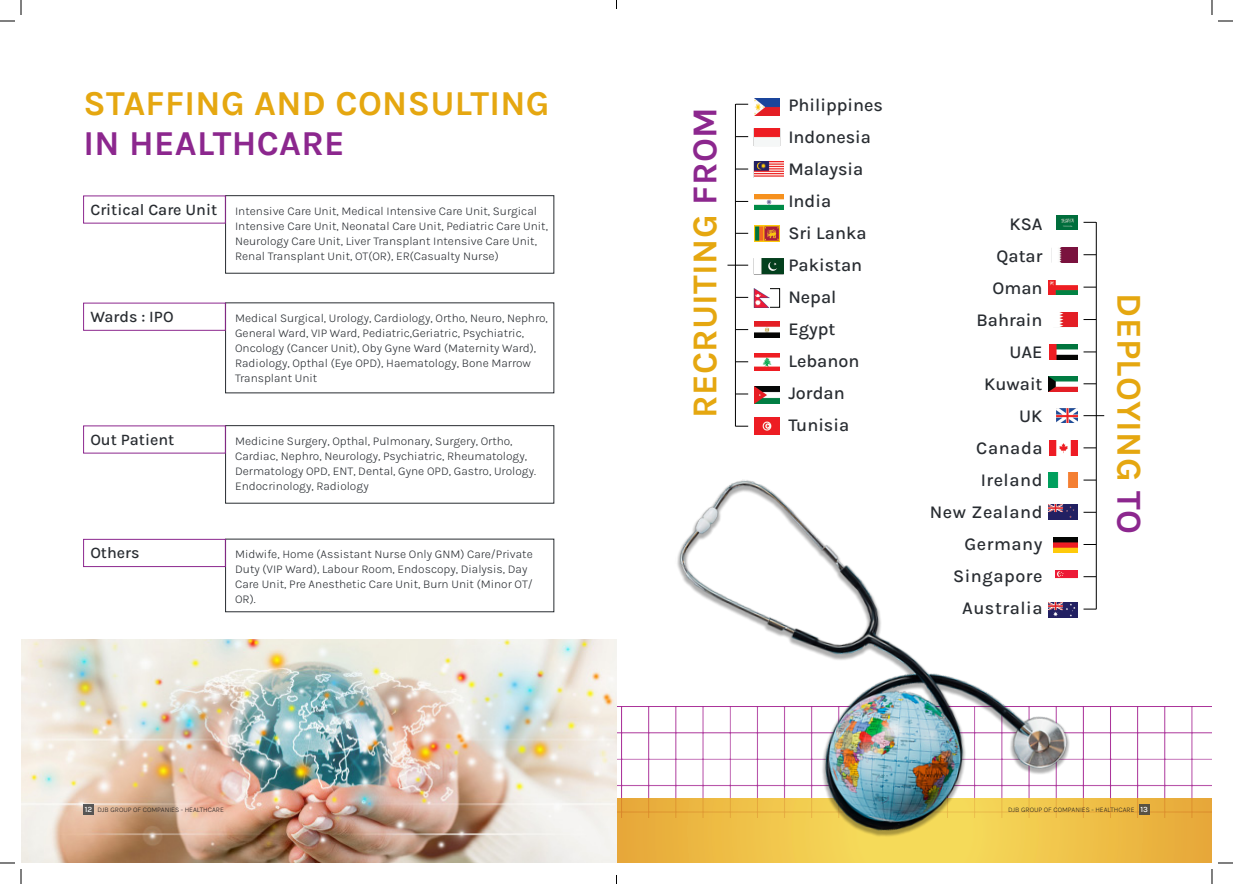
<style>
.page{position:relative;width:1233px;height:884px;background:#fff}
.page>*{position:absolute;margin:0;border:0;box-sizing:border-box;transform-origin:0 0}
.Paragraph_Title_1{font:700 35px/40px "Karla";letter-spacing:.01em;color:#e5a710}
.Paragraph_Subtitle_Black_Regular{font:500 18px "Karla";color:#282c31}
.Paragraph_Subtitle_Black_Regular-2{font:500 18px "Karla";letter-spacing:.03em;color:#282c31}
.Paragraph_Subtitle_Black_Regular-3{font:500 16px "Karla";color:#282c31}
.Paragraph_Subtitle_Black_Regular-4{font:300 12px/15px "Karla";color:#282c31}
.t1{font:500 8px "Karla";color:#fff}
.t2{font:300 7px "Karla";color:#231f20}
.s1{color:#8c278e}
</style>
<div class="page">
<div style="left:225px;top:195px;width:329px;height:78px;border:1px solid #282c31"></div>
<div style="left:225px;top:425px;width:329px;height:78px;border:1px solid #282c31"></div>
<div style="left:225px;top:539px;width:329px;height:73px;border:1px solid #282c31"></div>
<img style="left:617px;top:707px;width:595px;height:91px">
<hr style="left:735px;top:104px;width:1px;height:322px;background:#000">
<svg style="left:736px;top:104px;width:12px;height:1px"></svg>
<svg style="left:736px;top:136px;width:12px;height:1px"></svg>
<svg style="left:735px;top:169px;width:13px;height:1px"></svg>
<svg style="left:736px;top:201px;width:12px;height:1px"></svg>
<svg style="left:736px;top:233px;width:12px;height:1px"></svg>
<svg style="left:727px;top:265px;width:21px;height:1px"></svg>
<svg style="left:736px;top:297px;width:12px;height:1px"></svg>
<svg style="left:736px;top:329px;width:12px;height:1px"></svg>
<svg style="left:736px;top:361px;width:12px;height:1px"></svg>
<svg style="left:735px;top:394px;width:13px;height:1px"></svg>
<svg style="left:735px;top:426px;width:13px;height:1px"></svg>
<hr style="left:1096px;top:222px;width:1px;height:387px;background:#000">
<svg style="left:1083px;top:222px;width:13px;height:1px"></svg>
<svg style="left:1083px;top:287px;width:13px;height:1px"></svg>
<svg style="left:1083px;top:352px;width:13px;height:1px"></svg>
<svg style="left:1083px;top:384px;width:13px;height:1px"></svg>
<svg style="left:1083px;top:415px;width:21px;height:1px"></svg>
<svg style="left:1083px;top:448px;width:13px;height:1px"></svg>
<img style="left:1056px;top:215px;width:22px;height:15px">
<svg style="left:1077px;top:248px;width:19px;height:15px"></svg>
<img style="left:1059px;top:248px;width:18px;height:15px">
<img style="left:1049px;top:280px;width:29px;height:15px">
<svg style="left:1077px;top:312px;width:19px;height:15px"></svg>
<img style="left:1059px;top:312px;width:18px;height:15px">
<img style="left:1049px;top:345px;width:29px;height:15px">
<img style="left:1049px;top:377px;width:29px;height:14px">
<img style="left:1056px;top:408px;width:22px;height:15px">
<img style="left:1049px;top:440px;width:29px;height:15px">
<img style="left:1048px;top:473px;width:30px;height:2px">
<svg style="left:1086px;top:570px;width:10px;height:15px"></svg>
<svg style="left:761px;top:258px;width:22px;height:1px"></svg>
<img style="left:754px;top:98px;width:25px;height:17px">
<img style="left:754px;top:129px;width:25px;height:9px">
<img style="left:754px;top:162px;width:29px;height:15px">
<img style="left:754px;top:195px;width:29px;height:15px">
<img style="left:754px;top:225px;width:25px;height:17px">
<img style="left:761px;top:259px;width:22px;height:15px">
<img style="left:754px;top:321px;width:25px;height:17px">
<img style="left:754px;top:354px;width:25px;height:17px">
<img style="left:754px;top:386px;width:25px;height:17px">
<img style="left:754px;top:418px;width:25px;height:16px">
<img style="left:754px;top:289px;width:15px;height:18px">
<svg style="left:617px;top:798px;width:595px;height:65px;background:#ecb943"></svg>
<img style="left:656px;top:475px;width:430px;height:376px">
<div style="left:83px;top:303px;width:143px;height:28px;border:1px solid #8c278e"></div>
<div style="left:83px;top:539px;width:143px;height:28px;border:1px solid #8c278e"></div>
<img style="left:21px;top:639px;width:596px;height:224px">
<div style="left:1139px;top:805px;width:10px;height:10px;background:#575243"></div>
<div style="left:83px;top:805px;width:11px;height:10px;background:#575554"></div>
<svg style="left:1218px;top:20px;width:15px;height:2px"></svg>
<svg style="left:1218px;top:862px;width:15px;height:2px"></svg>
<svg style="left:0;top:0;width:22px;height:22px"></svg>
<svg style="left:0;top:862px;width:22px;height:22px"></svg>
<svg style="left:1211px;top:0;width:1px;height:15px"></svg>
<svg style="left:1211px;top:869px;width:1px;height:15px"></svg>
<p class="Paragraph_Title_1" style="left:83px;top:82px;width:468px">STAFFING AND CONSULTING<br><span class="s1">IN HEALTHCARE</span></p>
<p class="Paragraph_Subtitle_Black_Regular-3" style="left:90px;top:199px;width:128px">Critical Care Unit</p>
<p class="Paragraph_Subtitle_Black_Regular-4" style="left:235px;top:203px;width:314px">Intensive Care Unit, Medical Intensive Care Unit, Surgical Intensive Care Unit, Neonatal Care Unit, Pediatric Care Unit, Neurology Care Unit, Liver Transplant Intensive Care Unit, Renal Transplant Unit, OT(OR), ER(Casualty Nurse)</p>
<p class="Paragraph_Subtitle_Black_Regular-3" style="left:90px;top:306px;width:85px">Wards : IPO</p>
<p class="Paragraph_Subtitle_Black_Regular-4" style="left:235px;top:310px;width:314px">Medical Surgical, Urology, Cardiology, Ortho, Neuro, Nephro, General Ward, VIP Ward, Pediatric,Geriatric, Psychiatric, Oncology (Cancer Unit), Oby Gyne Ward (Maternity Ward), Radiology, Opthal (Eye OPD), Haematology, Bone Marrow Transplant Unit</p>
<p class="Paragraph_Subtitle_Black_Regular-3" style="left:90px;top:429px;width:85px">Out Patient</p>
<p class="Paragraph_Subtitle_Black_Regular-4" style="left:235px;top:433px;width:302px">Medicine Surgery, Opthal, Pulmonary, Surgery, Ortho, Cardiac, Nephro, Neurology, Psychiatric, Rheumatology, Dermatology OPD, ENT, Dental, Gyne OPD, Gastro, Urology.<br>Endocrinology, Radiology</p>
<p class="Paragraph_Subtitle_Black_Regular-3" style="left:90px;top:543px;width:51px">Others</p>
<p class="Paragraph_Subtitle_Black_Regular-4" style="left:235px;top:546px;width:299px">Midwife, Home (Assistant Nurse Only GNM) Care/Private Duty (VIP Ward), Labour Room, Endoscopy, Dialysis, Day Care Unit, Pre Anesthetic Care Unit, Burn Unit (Minor OT/ OR).</p>
<p class="Paragraph_Title_1" style="left:683px;top:418px;width:312px;rotate:-90deg">RECRUITING <span class="s1">FROM</span></p>
<p class="Paragraph_Subtitle_Black_Regular" style="left:788px;top:93px;width:96px">Philippines</p>
<p class="Paragraph_Subtitle_Black_Regular" style="left:788px;top:125px;width:84px">Indonesia</p>
<p class="Paragraph_Subtitle_Black_Regular" style="left:788px;top:157px;width:76px">Malaysia</p>
<p class="Paragraph_Subtitle_Black_Regular" style="left:788px;top:189px;width:44px">India</p>
<p class="Paragraph_Subtitle_Black_Regular" style="left:788px;top:221px;width:80px">Sri Lanka</p>
<p class="Paragraph_Subtitle_Black_Regular" style="left:788px;top:253px;width:75px">Pakistan</p>
<p class="Paragraph_Subtitle_Black_Regular" style="left:788px;top:285px;width:50px">Nepal</p>
<p class="Paragraph_Subtitle_Black_Regular" style="left:788px;top:317px;width:49px">Egypt</p>
<p class="Paragraph_Subtitle_Black_Regular" style="left:788px;top:349px;width:72px">Lebanon</p>
<p class="Paragraph_Subtitle_Black_Regular" style="left:788px;top:381px;width:58px">Jordan</p>
<p class="Paragraph_Subtitle_Black_Regular" style="left:788px;top:413px;width:62px">Tunisia</p>
<p class="Paragraph_Subtitle_Black_Regular" style="left:1009px;top:212px;width:35px">KSA</p>
<p class="Paragraph_Subtitle_Black_Regular" style="left:996px;top:244px;width:47px">Qatar</p>
<p class="Paragraph_Subtitle_Black_Regular" style="left:992px;top:276px;width:52px">Oman</p>
<p class="Paragraph_Subtitle_Black_Regular" style="left:976px;top:308px;width:68px">Bahrain</p>
<p class="Paragraph_Subtitle_Black_Regular" style="left:1009px;top:340px;width:35px">UAE</p>
<p class="Paragraph_Subtitle_Black_Regular" style="left:984px;top:372px;width:60px">Kuwait</p>
<p class="Paragraph_Subtitle_Black_Regular" style="left:1019px;top:404px;width:25px">UK</p>
<p class="Paragraph_Subtitle_Black_Regular" style="left:976px;top:436px;width:68px">Canada</p>
<p class="Paragraph_Subtitle_Black_Regular-2" style="left:980px;top:468px;width:63px">Ireland</p>
<p class="Paragraph_Subtitle_Black_Regular-2" style="left:929px;top:500px;width:114px">New Zealand</p>
<p class="Paragraph_Subtitle_Black_Regular-2" style="left:964px;top:532px;width:79px">Germany</p>
<p class="Paragraph_Subtitle_Black_Regular-2" style="left:953px;top:564px;width:91px">Singapore</p>
<p class="Paragraph_Subtitle_Black_Regular-2" style="left:962px;top:596px;width:82px">Australia</p>
<p class="Paragraph_Title_1" style="left:1150px;top:293px;width:242px;rotate:90deg">DEPLOYING <span class="s1">TO</span></p>
<p class="t1" style="left:85px;top:804px;width:9px">12</p>
<p class="t2" style="left:97px;top:805px;width:128px">DJB GROUP OF COMPANIES - HEALTHCARE</p>
<p class="t2" style="left:1008px;top:805px;width:128px">DJB GROUP OF COMPANIES - HEALTHCARE</p>
<p class="t1" style="left:1140px;top:804px;width:9px">13</p>
</div>
